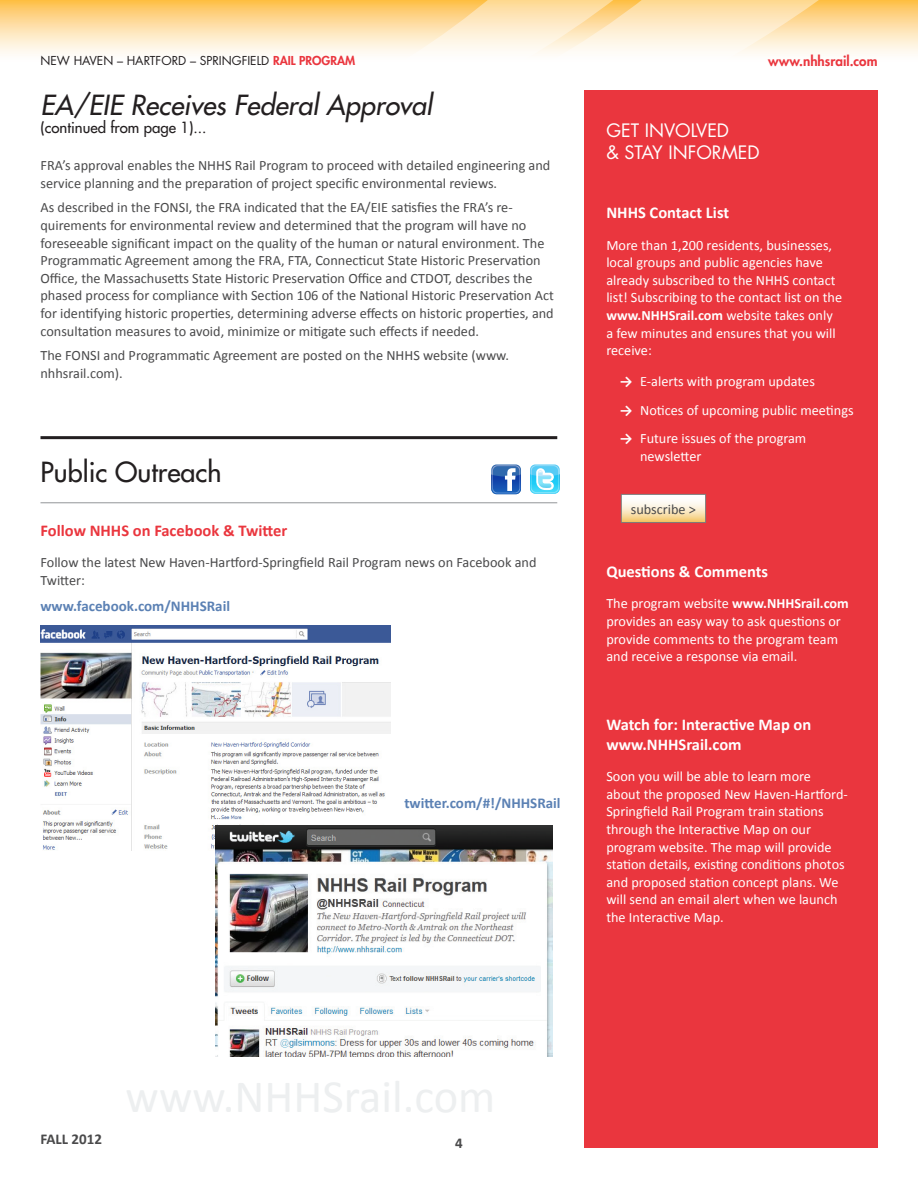
<style>
.page{position:relative;width:918px;height:1188px;background:#fff}
.page>*{position:absolute;margin:0;border:0;box-sizing:border-box;transform-origin:0 0}
.t1{font:italic 500 27px "Futura Std";color:#231f20}
.article_title{font:500 27px "Futura Std";color:#231f20}
.sidebar_article_on_d{font:18px/21.6px "Futura Std";color:#fff}
.article_sub_title_on{font:700 16.5px/19.8px "Calibri";color:#fff}
.body{font:700 16.5px "Calibri";color:#ea363e}
.captions_inline_imag{font:700 15px "Calibri";color:#5b81b4}
.t2{font:500 15px "Futura Std";color:#231f20}
.sidebar_article_on_l{font:700 15px "Calibri";color:#4a4a4b}
.body-2{font:14.25px/17.7px "Calibri";color:#4a4a4b}
.sidebar_article_on_d-2{font:14.25px/17.7px "Calibri";color:#fff}
.bullet_list_on_dark{font:14.25px/17.7px "Calibri";color:#fff}
.button_text{font:14.25px "Calibri";color:#4a4a4b}
.t3{font:800 13.5px "Futura Std";color:#ea363e}
.t4{font:12px "Futura Std";color:#231f20}
.s1{font-weight:800;color:#ea363e}
.s2{font-weight:700}
</style>
<div class="page">
<svg style="left:0;top:0;width:918px;height:54px;background:#fedfa6"></svg>
<svg style="left:830px;top:0;width:77px;height:54px;background:#fedfa6"></svg>
<svg style="left:190px;top:0;width:640px;height:54px;background:#fee5b7"></svg>
<div style="left:584px;top:90px;width:294px;height:1058px;background:#ea363e"></div>
<svg style="left:623px;top:496px;width:81px;height:25px;background:#faebcb"></svg>
<div style="left:621px;top:494px;width:85px;height:29px;border:1px solid #7d7979"></div>
<hr style="left:40px;top:436px;width:517px;height:3px;background:#231f20">
<hr style="left:40px;top:503px;width:517px;height:1px;background:#939598">
<img style="left:40px;top:626px;width:351px;height:224px">
<img style="left:216px;top:825px;width:337px;height:232px">
<svg style="left:491px;top:465px;width:30px;height:29px"></svg>
<svg style="left:530px;top:465px;width:30px;height:29px"></svg>
<p class="t4" style="left:40px;top:53px;width:316px">NEW HAVEN – HARTFORD – SPRINGFIELD <span class="s1">RAIL PROGRAM</span></p>
<p class="t3" style="left:768px;top:52px;width:111px">www.nhhsrail.com</p>
<p class="t1" style="left:40px;top:88px;width:393px">EA/EIE Receives Federal Approval</p>
<p class="t2" style="left:40px;top:118px;width:167px">(continued from page 1)...</p>
<p class="sidebar_article_on_d" style="left:606px;top:120px;width:155px">GET INVOLVED<br>&amp; STAY INFORMED</p>
<p class="body-2" style="left:40px;top:156px;width:511px">FRA’s approval enables the NHHS Rail Program to proceed with detailed engineering and service planning and the preparation of project specific environmental reviews.</p>
<p class="body-2" style="left:40px;top:198px;width:515px">As described in the FONSI, the FRA indicated that the EA/EIE satisfies the FRA’s re&shy;quirements for environmental review and determined that the program will have no foreseeable significant impact on the quality of the human or natural environment. The Programmatic Agreement among the FRA, FTA, Connecticut State Historic Preservation Office, the Massachusetts State Historic Preservation Office and CTDOT, describes the phased process for compliance with Section 106 of the National Historic Preservation Act for identifying historic properties, determining adverse effects on historic properties, and consultation measures to avoid, minimize or mitigate such effects if needed.</p>
<p class="body-2" style="left:40px;top:346px;width:470px">The FONSI and Programmatic Agreement are posted on the NHHS website (www. nhhsrail.com).</p>
<p class="article_sub_title_on" style="left:606px;top:202px;width:124px">NHHS Contact List</p>
<p class="sidebar_article_on_d-2" style="left:606px;top:235px;width:237px">More than 1,200 residents, businesses, local groups and public agencies have already subscribed to the NHHS contact list! Subscribing to the contact list on the <span class="s2">www.NHHSrail.com</span> website takes only a few minutes and ensures that you will receive:</p>
<p class="bullet_list_on_dark" style="left:620px;top:372px;width:197px"><span class="s2">→</span> E-alerts with program updates</p>
<p class="bullet_list_on_dark" style="left:620px;top:401px;width:235px"><span class="s2">→</span> Notices of upcoming public meetings</p>
<p class="bullet_list_on_dark" style="left:640px;top:429px;width:168px;text-indent:-20px"><span class="s2">→</span> Future issues of the program newsletter</p>
<p class="article_title" style="left:40px;top:455px;width:183px">Public Outreach</p>
<p class="body" style="left:40px;top:520px;width:248px">Follow NHHS on Facebook &amp; Twitter</p>
<p class="body-2" style="left:40px;top:553px;width:498px">Follow the latest New Haven-Hartford-Springfield Rail Program news on Facebook and<br>Twitter:</p>
<p class="captions_inline_imag" style="left:40px;top:597px;width:191px">www.facebook.com/NHHSRail</p>
<p class="captions_inline_imag" style="left:404px;top:793px;width:158px">twitter.com/#!/NHHSRail</p>
<p class="button_text" style="left:631px;top:500px;width:67px">subscribe &gt;</p>
<p class="article_sub_title_on" style="left:606px;top:561px;width:163px">Questions &amp; Comments</p>
<p class="sidebar_article_on_d-2" style="left:606px;top:594px;width:244px">The program website <span class="s2">www.NHHSrail.com </span>provides an easy way to ask questions or provide comments to the program team and receive a response via email.</p>
<p class="article_sub_title_on" style="left:606px;top:714px;width:207px">Watch for: Interactive Map on www.NHHSrail.com</p>
<p class="sidebar_article_on_d-2" style="left:606px;top:767px;width:243px">Soon you will be able to learn more about the proposed New Haven-Hartford-Springfield Rail Program train stations through the Interactive Map on our program website. The map will provide station details, existing conditions photos and proposed station concept plans. We will send an email alert when we launch the Interactive Map.</p>
<p class="sidebar_article_on_l" style="left:40px;top:1130px;width:63px">FALL 2012</p>
<p class="sidebar_article_on_l" style="left:455px;top:1133px;width:9px">4</p>
</div>
